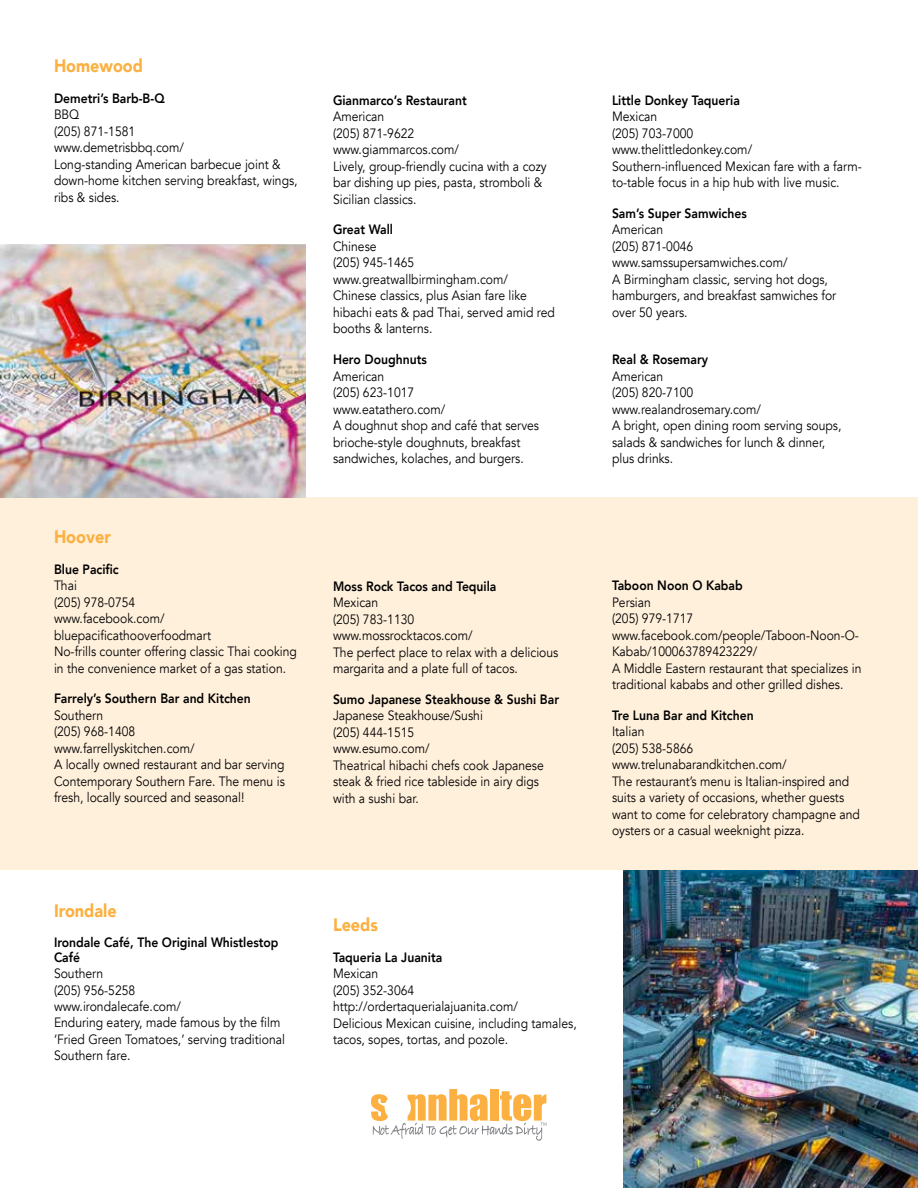
<style>
.page{position:relative;width:918px;height:1188px;background:#fff}
.page>*{position:absolute;margin:0;border:0;box-sizing:border-box;transform-origin:0 0}
.t1{font:900 18px "Avenir";color:#fbb040;scale:.9 1}
.t2{font:13.5px/16.5px "Avenir";color:#000;scale:.9 1}
.t3{font:800 13.5px/14.2px "Avenir";color:#000;scale:.9 1}
</style>
<div class="page">
<div style="left:0;top:497px;width:918px;height:372px;background:#fff0dc"></div>
<svg style="left:371px;top:1089px;width:175px;height:52px"></svg>
<img style="left:623px;top:870px;width:295px;height:318px">
<img style="left:0;top:244px;width:306px;height:253px">
<h1 class="t1" style="left:54px;top:50px;width:100px">Homewood</h1>
<p class="t3" style="left:54px;top:91px;width:124px">Demetri’s Barb-B-Q</p>
<p class="t2" style="left:54px;top:107px;width:272px">BBQ<br>(205) 871-1581<br>www.demetrisbbq.com/<br>Long-standing American barbecue joint &amp; down-home kitchen serving breakfast, wings, ribs &amp; sides.</p>
<h1 class="t1" style="left:54px;top:521px;width:65px">Hoover</h1>
<p class="t3" style="left:54px;top:562px;width:73px">Blue Pacific</p>
<p class="t2" style="left:54px;top:578px;width:271px">Thai<br>(205) 978-0754<br>www.facebook.com/ bluepacificathooverfoodmart<br>No-frills counter offering classic Thai cooking in the convenience market of a gas station.</p>
<p class="t3" style="left:54px;top:692px;width:220px">Farrely’s Southern Bar and Kitchen</p>
<p class="t2" style="left:54px;top:707px;width:258px">Southern<br>(205) 968-1408<br>www.farrellyskitchen.com/<br>A locally owned restaurant and bar serving<br>Contemporary Southern Fare. The menu is fresh, locally sourced and seasonal!</p>
<h1 class="t1" style="left:54px;top:895px;width:71px">Irondale</h1>
<p class="t3" style="left:54px;top:935px;width:251px">Irondale Café, The Original Whistlestop<br>Café</p>
<p class="t2" style="left:54px;top:965px;width:258px">Southern<br>(205) 956-5258<br>www.irondalecafe.com/<br>Enduring eatery, made famous by the film ‘Fried Green Tomatoes,’ serving traditional<br>Southern fare.</p>
<p class="t3" style="left:333px;top:93px;width:150px">Gianmarco’s Restaurant</p>
<p class="t2" style="left:333px;top:108px;width:239px">American<br>(205) 871-9622<br>www.giammarcos.com/<br>Lively, group-friendly cucina with a cozy bar dishing up pies, pasta, stromboli &amp;<br>Sicilian classics.</p>
<p class="t3" style="left:333px;top:222px;width:68px">Great Wall</p>
<p class="t2" style="left:333px;top:238px;width:248px">Chinese<br>(205) 945-1465 www.greatwallbirmingham.com/<br>Chinese classics, plus Asian fare like hibachi eats &amp; pad Thai, served amid red booths &amp; lanterns.</p>
<p class="t3" style="left:333px;top:352px;width:106px">Hero Doughnuts</p>
<p class="t2" style="left:333px;top:368px;width:231px">American<br>(205) 623-1017<br>www.eatathero.com/<br>A doughnut shop and café that serves brioche-style doughnuts, breakfast sandwiches, kolaches, and burgers.</p>
<p class="t3" style="left:612px;top:93px;width:144px">Little Donkey Taqueria</p>
<p class="t2" style="left:612px;top:108px;width:279px">Mexican<br>(205) 703-7000<br>www.thelittledonkey.com/<br>Southern-influenced Mexican fare with a farm&shy;to-table focus in a hip hub with live music.</p>
<p class="t3" style="left:612px;top:206px;width:151px">Sam’s Super Samwiches</p>
<p class="t2" style="left:612px;top:222px;width:251px">American<br>(205) 871-0046 www.samssupersamwiches.com/<br>A Birmingham classic, serving hot dogs, hamburgers, and breakfast samwiches for over 50 years.</p>
<p class="t3" style="left:612px;top:352px;width:108px">Real &amp; Rosemary</p>
<p class="t2" style="left:612px;top:368px;width:257px">American<br>(205) 820-7100 www.realandrosemary.com/<br>A bright, open dining room serving soups, salads &amp; sandwiches for lunch &amp; dinner, plus drinks.</p>
<p class="t3" style="left:333px;top:579px;width:183px">Moss Rock Tacos and Tequila</p>
<p class="t2" style="left:333px;top:594px;width:252px">Mexican<br>(205) 783-1130<br>www.mossrocktacos.com/<br>The perfect place to relax with a delicious margarita and a plate full of tacos.</p>
<p class="t3" style="left:333px;top:692px;width:253px">Sumo Japanese Steakhouse &amp; Sushi Bar</p>
<p class="t2" style="left:333px;top:708px;width:236px">Japanese Steakhouse/Sushi<br>(205) 444-1515<br>www.esumo.com/<br>Theatrical hibachi chefs cook Japanese steak &amp; fried rice tableside in airy digs with a sushi bar.</p>
<h1 class="t1" style="left:333px;top:910px;width:52px">Leeds</h1>
<p class="t3" style="left:333px;top:950px;width:123px">Taqueria La Juanita</p>
<p class="t2" style="left:333px;top:966px;width:272px">Mexican<br>(205) 352-3064 http://ordertaquerialajuanita.com/<br>Delicious Mexican cuisine, including tamales, tacos, sopes, tortas, and pozole.</p>
<p class="t3" style="left:612px;top:578px;width:147px">Taboon Noon O Kabab</p>
<p class="t2" style="left:612px;top:594px;width:279px">Persian<br>(205) 979-1717 www.facebook.com/people/Taboon-Noon-O-<br>Kabab/100063789423229/<br>A Middle Eastern restaurant that specializes in traditional kababs and other grilled dishes.</p>
<p class="t3" style="left:612px;top:708px;width:159px">Tre Luna Bar and Kitchen</p>
<p class="t2" style="left:612px;top:724px;width:277px">Italian<br>(205) 538-5866 www.trelunabarandkitchen.com/<br>The restaurant’s menu is Italian-inspired and suits a variety of occasions, whether guests want to come for celebratory champagne and oysters or a casual weeknight pizza.</p>
</div>
